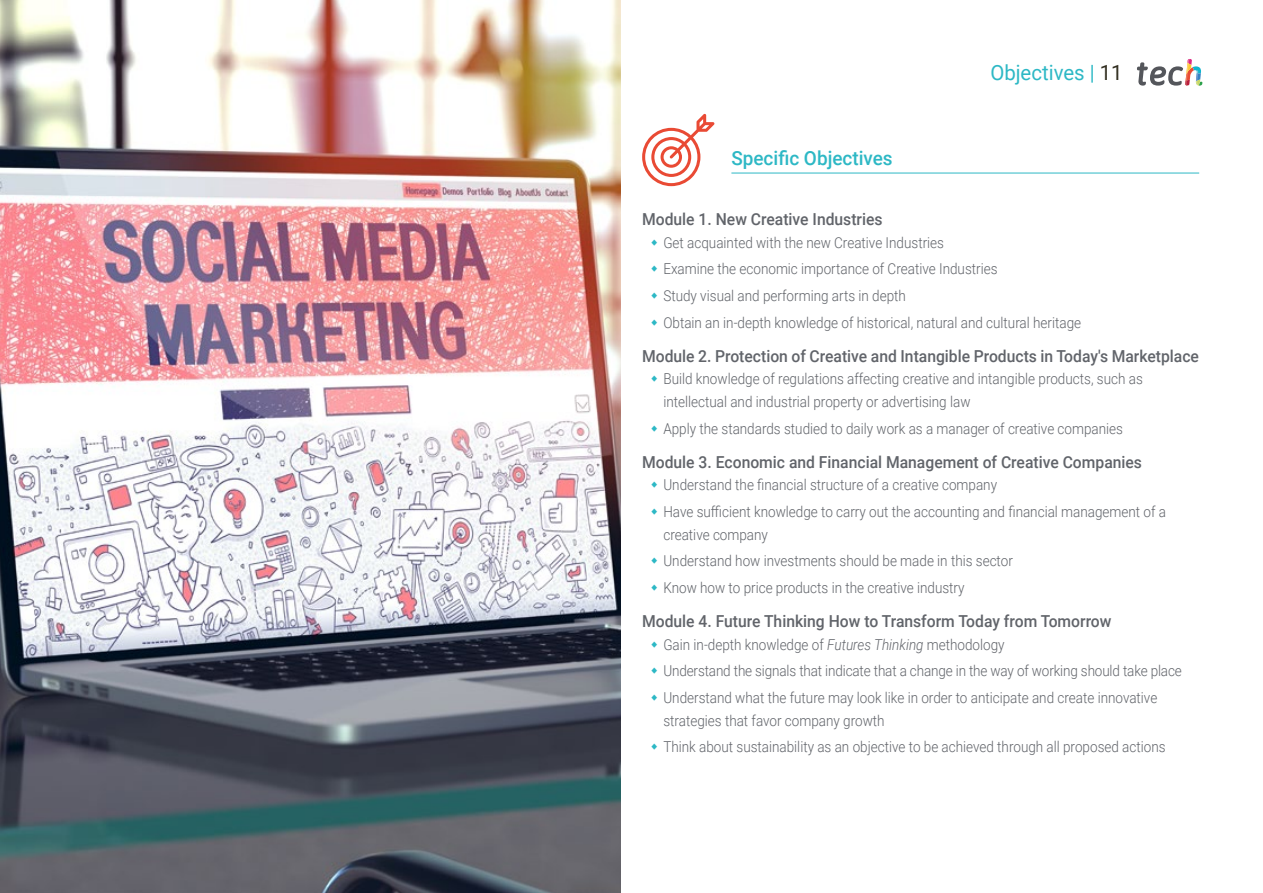
<style>
.page{position:relative;width:1263px;height:893px;background:#fff}
.page>*{position:absolute;margin:0;border:0;box-sizing:border-box;transform-origin:0 0}
.t1{font:21px "Roboto";color:#2db8c5}
.t2{font:500 19.5px "Roboto";color:#2db8c5}
.t3{font:500 16.5px "Roboto";color:#61646a;scale:.95 1}
.t4{font:300 15px/26.7px "Roboto";color:#61646a;scale:.9 1}
.s1{color:#312e20}
.s2{font-style:italic}
</style>
<div class="page">
<img style="left:0;top:0;width:621px;height:893px">
<hr style="left:731px;top:173px;width:468px;height:1px;background:#2db8c5">
<svg style="left:642px;top:114px;width:72px;height:72px"></svg>
<svg style="left:1137px;top:59px;width:65px;height:27px"></svg>
<h2 class="t2" style="left:731px;top:144px;width:163px">Specific Objectives</h2>
<h1 class="t1" style="left:990px;top:57px;width:134px">Objectives | <span class="s1">11</span></h1>
<p class="t3" style="left:642px;top:208px;width:255px">Module 1. New Creative Industries</p>
<p class="t4" style="left:663px;top:228px;width:466px">Get acquainted with the new Creative Industries<br>Examine the economic importance of Creative Industries<br>Study visual and performing arts in depth<br>Obtain an in-depth knowledge of historical, natural and cultural heritage</p>
<p class="t3" style="left:642px;top:345px;width:588px">Module 2. Protection of Creative and Intangible Products in Today's Marketplace</p>
<p class="t4" style="left:663px;top:367px;width:534px;line-height:22.5px">Build knowledge of regulations affecting creative and intangible products, such as intellectual and industrial property or advertising law</p>
<p class="t4" style="left:663px;top:414px;width:512px">Apply the standards studied to daily work as a manager of creative companies</p>
<p class="t3" style="left:642px;top:450px;width:528px">Module 3. Economic and Financial Management of Creative Companies</p>
<p class="t4" style="left:663px;top:471px;width:560px">Understand the financial structure of a creative company<br>Have sufficient knowledge to carry out the accounting and financial management of a</p>
<p class="t4" style="left:663px;top:520px;width:390px">creative company<br>Understand how investments should be made in this sector<br>Know how to price products in the creative industry</p>
<p class="t3" style="left:642px;top:610px;width:495px">Module 4. Future Thinking How to Transform Today from Tomorrow</p>
<p class="t4" style="left:663px;top:630px;width:577px">Gain in-depth knowledge of <span class="s2">Futures Thinking</span> methodology<br>Understand the signals that indicate that a change in the way of working should take place<br>Understand what the future may look like in order to anticipate and create innovative</p>
<p class="t4" style="left:663px;top:706px;width:559px">strategies that favor company growth<br>Think about sustainability as an objective to be achieved through all proposed actions</p>
</div>
